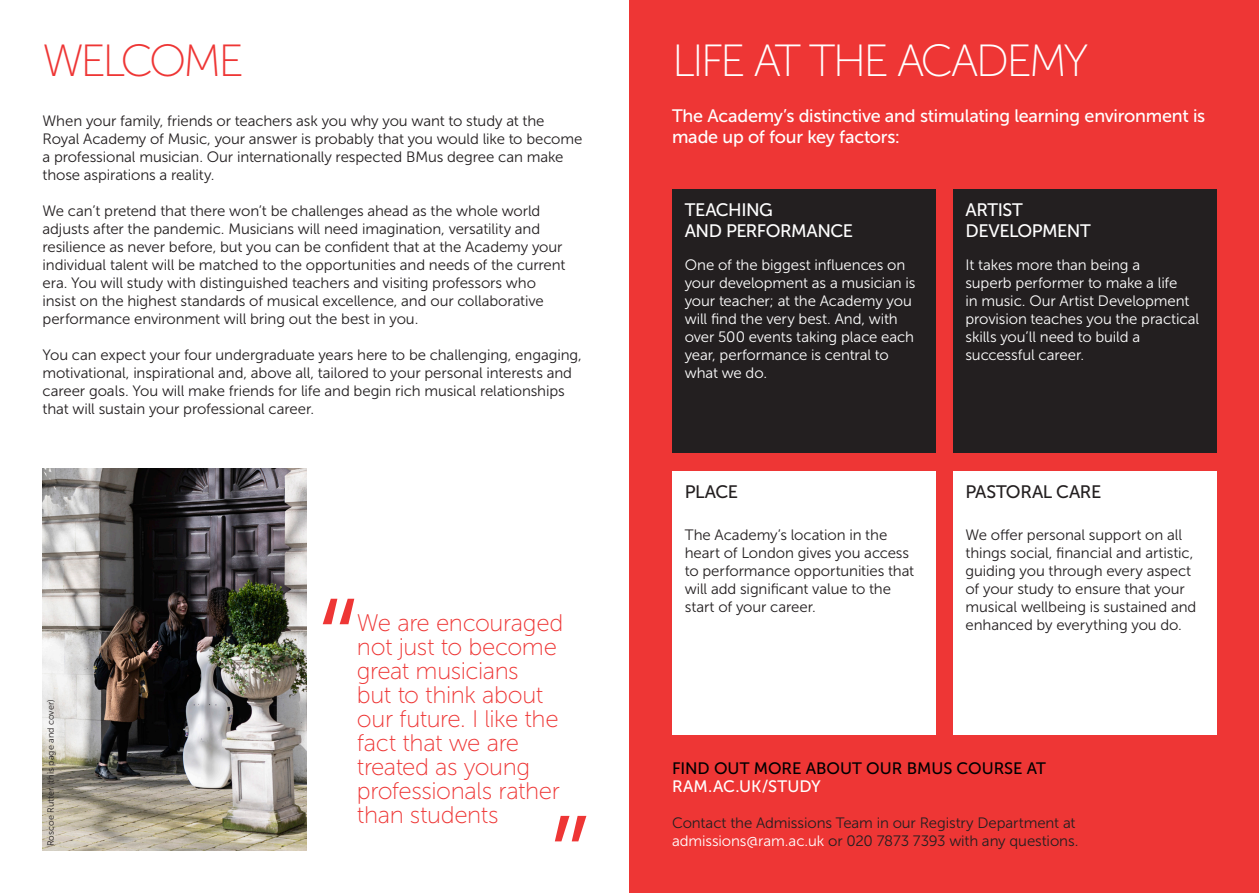
<style>
.page{position:relative;width:1259px;height:893px;background:#fff}
.page>*{position:absolute;margin:0;border:0;box-sizing:border-box;transform-origin:0 0}
.Header_White{font:45px "Museo Sans 100";letter-spacing:-.065em;color:#fff}
.t1{font:45px "Museo Sans 100";letter-spacing:-.08em;color:#ee3635}
.Quote_Red{font:24px/24px "Museo Sans 100";letter-spacing:-.02em;color:#ee3635}
.Standfirst_White{font:18px/21px "Museo Sans 500";letter-spacing:-.015em;color:#fff}
.Standfirst_Black{font:18px "Museo Sans 500";letter-spacing:-.025em;color:#231f20}
.Paragraph_Header_Bla{font:16.5px/18px "Museo Sans 500";color:#000001}
.Body_Copy{font:15px/18px "Museo Sans 300";letter-spacing:-.005em;color:#231f20}
.t2{font:15px/18px "Museo Sans 300";letter-spacing:-.005em;color:#fff}
.Credits{font:9px "Museo Sans 300";letter-spacing:.01em;color:#231f20}
.s1{color:#fff}
</style>
<div class="page">
<div style="left:629px;top:0;width:630px;height:893px;background:#ee3635"></div>
<div style="left:672px;top:189px;width:263px;height:264px;background:#231f20"></div>
<div style="left:672px;top:471px;width:263px;height:264px;background:#fff"></div>
<div style="left:952px;top:189px;width:264px;height:264px;background:#231f20"></div>
<div style="left:952px;top:471px;width:264px;height:264px;background:#fff"></div>
<img style="left:43px;top:468px;width:263px;height:382px">
<svg style="left:323px;top:599px;width:31px;height:25px"></svg>
<svg style="left:555px;top:816px;width:31px;height:25px"></svg>
<p class="t1" style="left:43px;top:37px;width:203px">WELCOME</p>
<p class="Header_White" style="left:672px;top:37px;width:418px">LIFE AT THE ACADEMY</p>
<p class="Body_Copy" style="left:43px;top:112px;width:541px">When your family, friends or teachers ask you why you want to study at the Royal Academy of Music, your answer is probably that you would like to become a professional musician. Our internationally respected BMus degree can make those aspirations a reality.</p>
<p class="Body_Copy" style="left:43px;top:202px;width:524px">We can’t pretend that there won’t be challenges ahead as the whole world adjusts after the pandemic. Musicians will need imagination, versatility and resilience as never before, but you can be confident that at the Academy your individual talent will be matched to the opportunities and needs of the current era. You will study with distinguished teachers and visiting professors who insist on the highest standards of musical excellence, and our collaborative performance environment will bring out the best in you.</p>
<p class="Body_Copy" style="left:43px;top:346px;width:541px">You can expect your four undergraduate years here to be challenging, engaging, motivational, inspirational and, above all, tailored to your personal interests and career goals. You will make friends for life and begin rich musical relationships that will sustain your professional career.</p>
<p class="Standfirst_White" style="left:672px;top:105px;width:535px">The Academy’s distinctive and stimulating learning environment is made up of four key factors:</p>
<p class="Standfirst_White" style="left:685px;top:199px;width:170px">TEACHING<br>AND PERFORMANCE</p>
<p class="t2" style="left:685px;top:256px;width:232px">One of the biggest influences on your development as a musician is your teacher; at the Academy you will find the very best. And, with over 500 events taking place each year, performance is central to what we do.</p>
<p class="Standfirst_White" style="left:965px;top:199px;width:127px">ARTIST<br>DEVELOPMENT</p>
<p class="t2" style="left:965px;top:256px;width:235px">It takes more than being a<br>superb performer to make a life<br>in music. Our Artist Development provision teaches you the practical skills you’ll need to build a successful career.</p>
<p class="Credits" style="left:46px;top:846px;width:148px;rotate:-90deg">Roscoe Rutter (this page and cover)</p>
<p class="Standfirst_Black" style="left:685px;top:482px;width:55px">PLACE</p>
<p class="Body_Copy" style="left:685px;top:526px;width:231px">The Academy’s location in the heart of London gives you access to performance opportunities that will add significant value to the start of your career.</p>
<p class="Standfirst_Black" style="left:965px;top:482px;width:137px">PASTORAL CARE</p>
<p class="Body_Copy" style="left:965px;top:526px;width:232px">We offer personal support on all things social, financial and artistic, guiding you through every aspect of your study to ensure that your musical wellbeing is sustained and</p>
<p class="Quote_Red" style="left:357px;top:611px;width:208px">We are encouraged</p>
<p class="Body_Copy" style="left:965px;top:616px;width:218px">enhanced by everything you do.</p>
<p class="Quote_Red" style="left:357px;top:635px;width:204px">not just to become great musicians<br>but to think about our future. I like the fact that we are treated as young professionals rather than students</p>
<p class="Paragraph_Header_Bla" style="left:672px;top:759px;width:375px">FIND OUT MORE ABOUT OUR BMUS COURSE AT<br><span class="s1">RAM.AC.UK/STUDY</span></p>
<p class="Body_Copy" style="left:672px;top:814px;width:408px">Contact the Admissions Team in our Registry Department at <span class="s1">admissions@ram.ac.uk</span> or 020 7873 7393 with any questions.</p>
</div>
